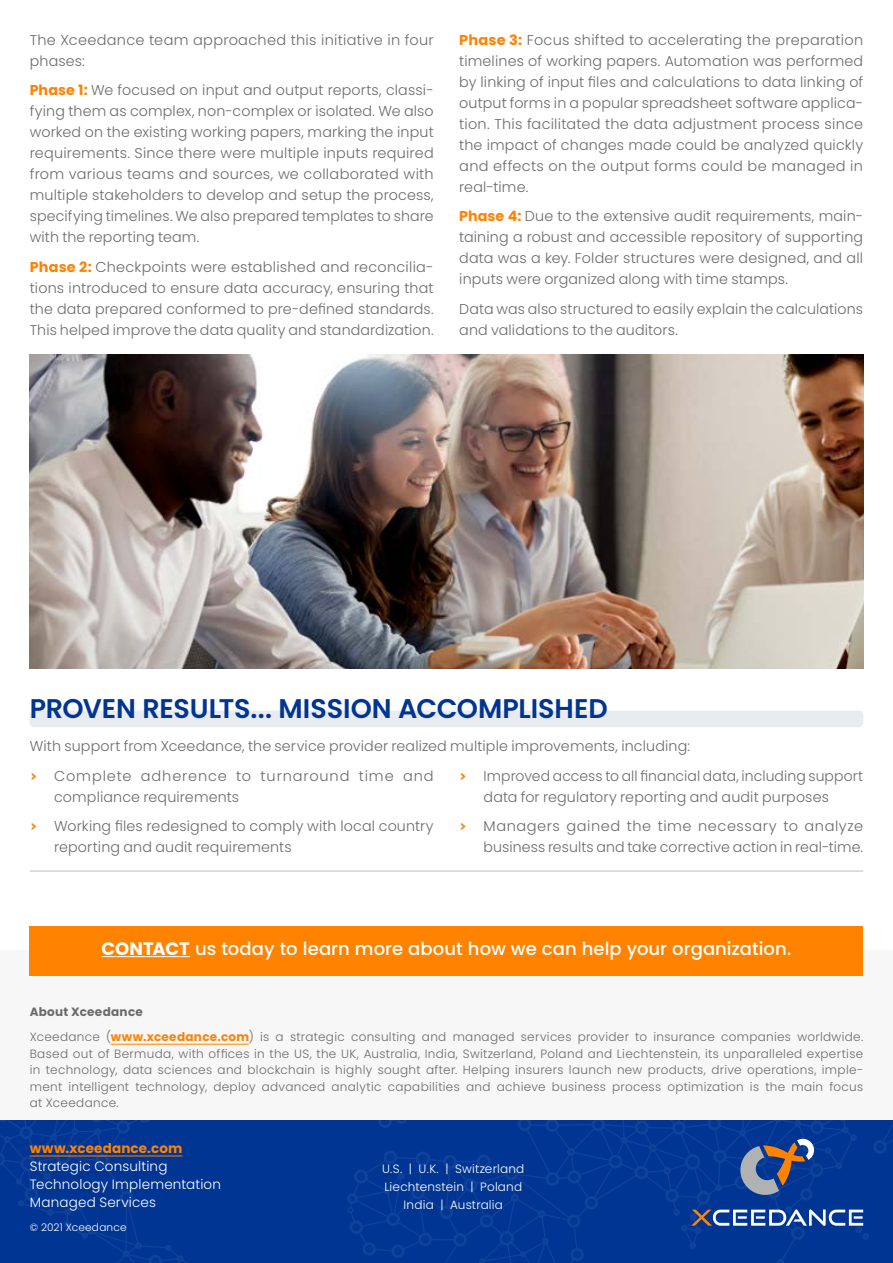
<style>
.page{position:relative;width:893px;height:1263px;background:#fff}
.page>*{position:absolute;margin:0;border:0;box-sizing:border-box;transform-origin:0 0}
.t1{font:600 27px "Poppins";letter-spacing:-.005em;color:#003594}
.t2{font:500 18px "Poppins";letter-spacing:.005em;color:#fff}
.t3{font:300 14.25px/21px "Poppins";letter-spacing:.01em;color:#6b6b6b}
.t4{font:300 13.5px/18px "Poppins";letter-spacing:.015em;color:#fff}
.t5{font:700 13.5px "Poppins";letter-spacing:.01em;color:#ff8200}
.t6{font:300 12px/16.5px "Poppins";letter-spacing:.025em;color:#6b6b6b}
.t7{font:300 12px/18px "Poppins";letter-spacing:.015em;color:#fff;text-align:center}
.t8{font:300 10.5px "Poppins";letter-spacing:.02em;color:#fff}
.s1{font-weight:700;color:#ff8200}
.s2{font-family:"Verdana";font-weight:700;color:#ff8200}
.s3{font-weight:700}
</style>
<div class="page">
<div style="left:30px;top:711px;width:833px;height:16px;background:#e9ebf1;border-radius:4px"></div>
<img style="left:30px;top:354px;width:833px;height:315px">
<div style="left:0;top:951px;width:893px;height:170px;background:#f7f7f7"></div>
<div style="left:0;top:1121px;width:893px;height:142px;background:#003594"></div>
<svg style="left:0;top:1121px;width:187px;height:142px"></svg>
<svg style="left:347px;top:1121px;width:546px;height:142px"></svg>
<hr style="left:30px;top:1156px;width:152px;height:1px;background:#ff8200">
<hr style="left:111px;top:1044px;width:138px;height:1px;background:#ff8200">
<div style="left:30px;top:926px;width:833px;height:49px;background:#ff8200"></div>
<hr style="left:101px;top:956px;width:89px;height:1px;background:#fff">
<hr style="left:30px;top:871px;width:833px;height:1px;background:#bcbec0">
<p class="t3" style="left:30px;top:29px;width:405px">The Xceedance team approached this initiative in four phases:</p>
<p class="t3" style="left:30px;top:80px;width:405px;text-align:justify"><span class="s1">Phase 1:</span> We focused on input and output reports, classi&shy;fying them as complex, non-complex or isolated. We also worked on the existing working papers, marking the input requirements. Since there were multiple inputs required from various teams and sources, we collaborated with multiple stakeholders to develop and setup the process, specifying timelines. We also prepared templates to share with the reporting team.</p>
<p class="t3" style="left:30px;top:256px;width:405px;text-align:justify"><span class="s1">Phase 2:</span> Checkpoints were established and reconcilia&shy;tions introduced to ensure data accuracy, ensuring that the data prepared conformed to pre-defined standards.<br>This helped improve the data quality and standardization.</p>
<p class="t3" style="left:459px;top:29px;width:405px;text-align:justify"><span class="s1">Phase 3:</span> Focus shifted to accelerating the preparation timelines of working papers. Automation was performed by linking of input files and calculations to data linking of output forms in a popular spreadsheet software applica&shy;tion. This facilitated the data adjustment process since the impact of changes made could be analyzed quickly and effects on the output forms could be managed in real-time.</p>
<p class="t3" style="left:459px;top:206px;width:405px;text-align:justify"><span class="s1">Phase 4:</span> Due to the extensive audit requirements, main&shy;taining a robust and accessible repository of supporting data was a key. Folder structures were designed, and all inputs were organized along with time stamps.</p>
<p class="t3" style="left:459px;top:298px;width:405px">Data was also structured to easily explain the calculations and validations to the auditors.</p>
<h1 class="t1" style="left:30px;top:693px;width:580px">PROVEN RESULTS... MISSION ACCOMPLISHED</h1>
<p class="t3" style="left:30px;top:732px;width:662px;line-height:29.5px">With support from Xceedance, the service provider realized multiple improvements, including: <span class="s2">›</span> Complete adherence to turnaround time and</p>
<p class="t3" style="left:30px;top:782px;width:405px;line-height:29.5px;text-indent:24px">compliance requirements<br><span class="s2">›</span> Working files redesigned to comply with local country</p>
<p class="t3" style="left:54px;top:837px;width:239px">reporting and audit requirements</p>
<p class="t3" style="left:484px;top:765px;width:381px;text-indent:-24px"><span class="s2">›</span> Improved access to all financial data, including support data for regulatory reporting and audit purposes</p>
<p class="t3" style="left:459px;top:816px;width:405px;text-align:right"><span class="s2">›</span> Managers gained the time necessary to analyze business results and take corrective action in real-time.</p>
<p class="t2" style="left:101px;top:938px;width:691px"><span class="s3">CONTACT</span> us today to learn more about how we can help your organization.</p>
<p class="t6" style="left:30px;top:999px;width:835px;line-height:25px"><span class="s3">About Xceedance<br></span>Xceedance (<span class="s1">www.xceedance.com</span>) is a strategic consulting and managed services provider to insurance companies worldwide.</p>
<p class="t6" style="left:30px;top:1045px;width:835px;text-align:justify">Based out of Bermuda, with offices in the US, the UK, Australia, India, Switzerland, Poland and Liechtenstein, its unparalleled expertise in technology, data sciences and blockchain is highly sought after. Helping insurers launch new products, drive operations, imple&shy;ment intelligent technology, deploy advanced analytic capabilities and achieve business process optimization is the main focus at Xceedance.</p>
<p class="t5" style="left:30px;top:1140px;width:154px">www.xceedance.com</p>
<p class="t4" style="left:30px;top:1157px;width:193px">Strategic Consulting<br>Technology Implementation<br>Managed Services</p>
<p class="t8" style="left:30px;top:1221px;width:98px">© 2021 Xceedance</p>
<p class="t7" style="left:382px;top:1160px;width:144px">U.S. | U.K. | Switzerland<br>Liechtenstein | Poland<br>India | Australia</p>
</div>
